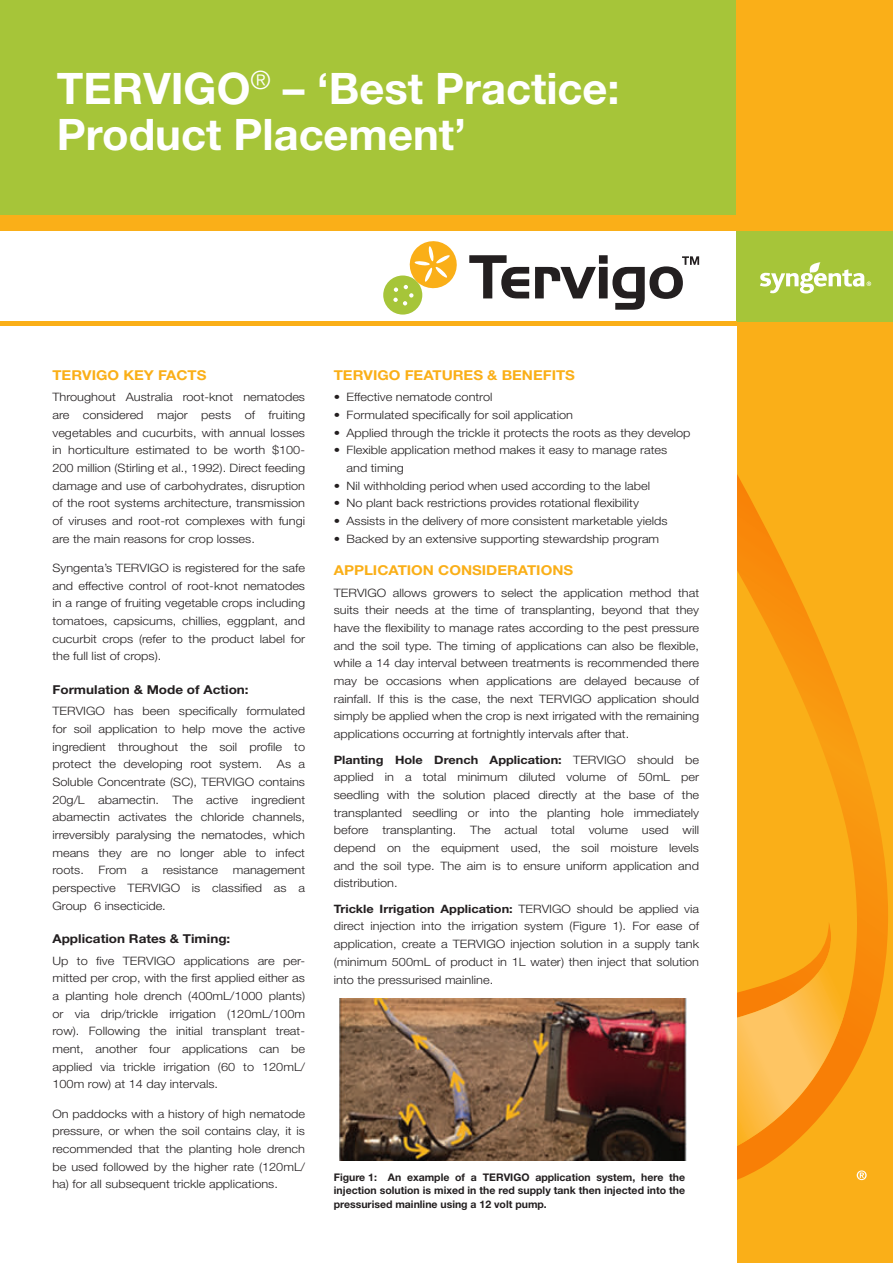
<style>
.page{position:relative;width:893px;height:1263px;background:#fff}
.page>*{position:absolute;margin:0;border:0;box-sizing:border-box;transform-origin:0 0}
.t1{font:700 43.5px/46.5px "Helvetica Neue LT Std";color:#fff}
.t2{font:700 13.65px "Helvetica Neue LT Std";color:#faaf18;scale:1.1 1}
.t3{font:700 12.3px "Helvetica Neue LT Std";color:#231f20;scale:1.1 1}
.t4{font:300 11.55px/17.7px "Helvetica Neue LT Std";color:#231f20;text-align:justify;scale:1.1 1}
.t5{font:700 10.5px/13.5px "Helvetica Neue LT Std";color:#231f20;text-align:justify}
.s1{font-weight:700}
</style>
<div class="page">
<div style="left:0;top:0;width:753px;height:218px;background:#a6c539"></div>
<div style="left:737px;top:0;width:156px;height:1263px;background:#faaf18"></div>
<svg style="left:737px;top:474px;width:151px;height:706px"></svg>
<svg style="left:737px;top:936px;width:112px;height:210px"></svg>
<svg style="left:857px;top:1170px;width:10px;height:10px"></svg>
<div style="left:736px;top:216px;width:157px;height:106px;background:#a6c539"></div>
<div style="left:0;top:216px;width:893px;height:15px;background:#faaf18"></div>
<svg style="left:760px;top:262px;width:111px;height:31px"></svg>
<hr style="left:0;top:322px;width:736px;height:4px;background:#faaf18">
<svg style="left:469px;top:255px;width:60px;height:43px"></svg>
<svg style="left:535px;top:255px;width:164px;height:55px"></svg>
<svg style="left:383px;top:241px;width:74px;height:74px"></svg>
<img style="left:340px;top:999px;width:346px;height:162px">
<h1 class="t1" style="left:57px;top:64px;width:564px">TERVIGO<sup>®</sup> – ‘Best Practice:<br>Product Placement’</h1>
<p class="t2" style="left:52px;top:366px;width:141px">TERVIGO KEY FACTS</p>
<p class="t4" style="left:52px;top:388px;width:231px">Throughout Australia root-knot nematodes are considered major pests of fruiting vegetables and cucurbits, with annual losses in horticulture estimated to be worth $100- 200 million (Stirling et al., 1992). Direct feeding damage and use of carbohydrates, disruption of the root systems architecture, transmission of viruses and root-rot complexes with fungi are the main reasons for crop losses.</p>
<p class="t4" style="left:52px;top:559px;width:231px">Syngenta’s TERVIGO is registered for the safe and effective control of root-knot nematodes in a range of fruiting vegetable crops including tomatoes, capsicums, chillies, eggplant, and cucurbit crops (refer to the product label for the full list of crops).</p>
<p class="t3" style="left:52px;top:682px;width:180px">Formulation &amp; Mode of Action:</p>
<p class="t4" style="left:52px;top:702px;width:231px">TERVIGO has been specifically formulated for soil application to help move the active ingredient throughout the soil profile to protect the developing root system.</p>
<p class="t4" style="left:52px;top:755px;width:231px;text-indent:224px">As a Soluble Concentrate (SC), TERVIGO contains 20g/L abamectin. The active ingredient abamectin activates the chloride channels, irreversibly paralysing the nematodes, which means they are no longer able to infect roots.</p>
<p class="t4" style="left:98px;top:861px;width:27px">From</p>
<p class="t4" style="left:141px;top:861px;width:8px">a</p>
<p class="t4" style="left:163px;top:861px;width:52px">resistance</p>
<p class="t4" style="left:52px;top:861px;width:231px;text-indent:180px">management perspective TERVIGO is classified as a Group 6 insecticide.</p>
<p class="t3" style="left:52px;top:931px;width:163px">Application Rates &amp; Timing:</p>
<p class="t4" style="left:52px;top:951px;width:231px">Up to five TERVIGO applications are per&shy;mitted per crop, with the first applied either as a planting hole drench (400mL/1000 plants) or via drip/trickle irrigation (120mL/100m row). Following the initial transplant treat&shy;ment, another four applications can be applied via trickle irrigation (60 to 120mL/ 100m row) at 14 day intervals.</p>
<p class="t4" style="left:52px;top:1104px;width:231px">On paddocks with a history of high nematode pressure, or when the soil contains clay, it is recommended that the planting hole drench be used followed by the higher rate (120mL/ ha) for all subsequent trickle applications.</p>
<p class="t2" style="left:334px;top:366px;width:221px">TERVIGO FEATURES &amp; BENEFITS</p>
<p class="t4" style="left:334px;top:388px;width:146px">• Effective nematode control</p>
<p class="t4" style="left:334px;top:406px;width:219px">• Formulated specifically for soil application</p>
<p class="t4" style="left:334px;top:423px;width:326px">• Applied through the trickle it protects the roots as they develop</p>
<p class="t4" style="left:347px;top:441px;width:293px;text-indent:-13px">• Flexible application method makes it easy to manage rates and timing</p>
<p class="t4" style="left:334px;top:476px;width:289px">• Nil withholding period when used according to the label</p>
<p class="t4" style="left:334px;top:494px;width:279px">• No plant back restrictions provides rotational flexibility</p>
<p class="t4" style="left:334px;top:512px;width:305px">• Assists in the delivery of more consistent marketable yields</p>
<p class="t4" style="left:334px;top:529px;width:297px">• Backed by an extensive supporting stewardship program</p>
<p class="t2" style="left:334px;top:562px;width:219px">APPLICATION CONSIDERATIONS</p>
<p class="t4" style="left:334px;top:583px;width:334px">TERVIGO allows growers to select the application method that suits their needs at the time of transplanting, beyond that they have the flexibility to manage rates according to the pest pressure and the soil type. The timing of applications can also be flexible, while a 14 day interval between treatments is recommended there may be occasions when applications are delayed because of rainfall. If this is the case, the next TERVIGO application should simply be applied when the crop is next irrigated with the remaining applications occurring at fortnightly intervals after that.</p>
<p class="t4" style="left:334px;top:750px;width:334px"><span class="s1">Planting Hole Drench Application:</span> TERVIGO should be applied in a total minimum diluted volume of 50mL per seedling with the solution placed directly at the base of the transplanted seedling or into the planting hole immediately before transplanting. The actual total volume used will depend on the equipment used, the soil moisture levels and the soil type. The aim is to ensure uniform application and distribution.</p>
<p class="t4" style="left:334px;top:899px;width:334px"><span class="s1">Trickle Irrigation Application:</span> TERVIGO should be applied via direct injection into the irrigation system (Figure 1). For ease of application, create a TERVIGO injection solution in a supply tank (minimum 500mL of product in 1L water) then inject that solution into the pressurised mainline.</p>
<p class="t5" style="left:334px;top:1170px;width:353px">Figure 1: An example of a TERVIGO application system, here the injection solution is mixed in the red supply tank then injected into the pressurised mainline using a 12 volt pump.</p>
</div>
